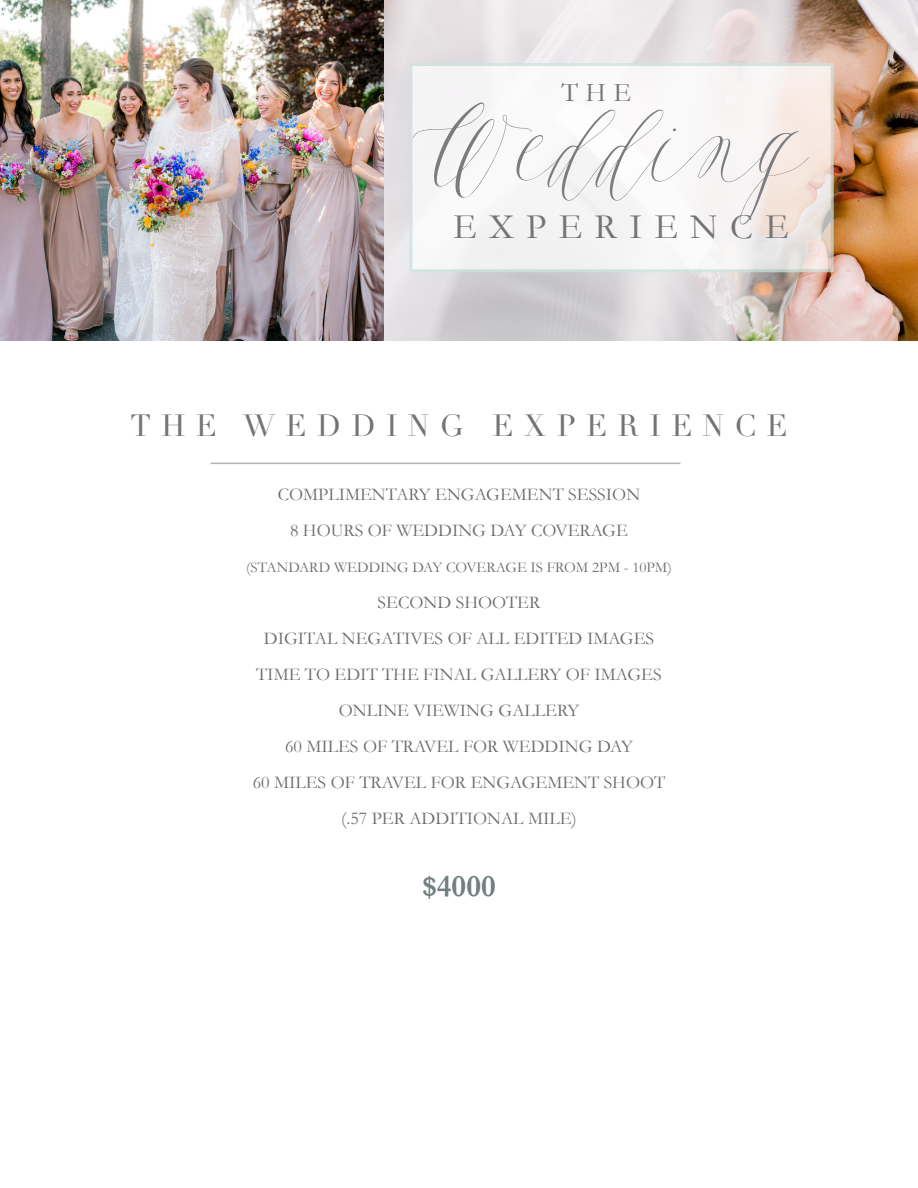
<style>
.page{position:relative;width:918px;height:1188px;background:#fff}
.page>*{position:absolute;margin:0;border:0;box-sizing:border-box;transform-origin:0 0}
.t1{font:102px "Feast";color:#7a7c7f}
.t2{font:36px "Garamond";letter-spacing:.34em;color:#757474}
.t3{font:700 31.5px "Garamond";color:#727e7f}
.t4{font:30px "Didot";letter-spacing:.34em;color:#757474}
.t5{font:27px "Garamond";color:#757474}
.t6{font:18px "Garamond";color:#6b6c6c}
.t7{font:15px "Garamond";color:#6b6c6c}
</style>
<div class="page">
<hr style="left:211px;top:463px;width:469px;height:1px;background:#b1b3b6">
<img style="left:0;top:0;width:918px;height:341px">
<svg style="left:410px;top:63px;width:424px;height:209px;fill:#f7f5f5"></svg>
<p class="t5" style="left:562px;top:77px;width:71px">THE</p>
<p class="t1" style="left:423px;top:87px;width:374px">Wedding</p>
<p class="t2" style="left:453px;top:206px;width:337px">EXPERIENCE</p>
<p class="t4" style="left:131px;top:408px;width:659px">THE WEDDING EXPERIENCE</p>
<p class="t6" style="left:278px;top:483px;width:364px">COMPLIMENTARY ENGAGEMENT SESSION</p>
<p class="t6" style="left:290px;top:519px;width:339px">8 HOURS OF WEDDING DAY COVERAGE</p>
<p class="t7" style="left:246px;top:558px;width:427px">(STANDARD WEDDING DAY COVERAGE IS FROM 2PM - 10PM)</p>
<p class="t6" style="left:378px;top:591px;width:164px">SECOND SHOOTER</p>
<p class="t6" style="left:264px;top:627px;width:392px">DIGITAL NEGATIVES OF ALL EDITED IMAGES</p>
<p class="t6" style="left:256px;top:663px;width:407px">TIME TO EDIT THE FINAL GALLERY OF IMAGES</p>
<p class="t6" style="left:339px;top:699px;width:242px">ONLINE VIEWING GALLERY</p>
<p class="t6" style="left:285px;top:735px;width:349px">60 MILES OF TRAVEL FOR WEDDING DAY</p>
<p class="t6" style="left:253px;top:771px;width:414px">60 MILES OF TRAVEL FOR ENGAGEMENT SHOOT</p>
<p class="t6" style="left:341px;top:807px;width:237px">(.57 PER ADDITIONAL MILE)</p>
<p class="t3" style="left:422px;top:868px;width:75px">$4000</p>
</div>
